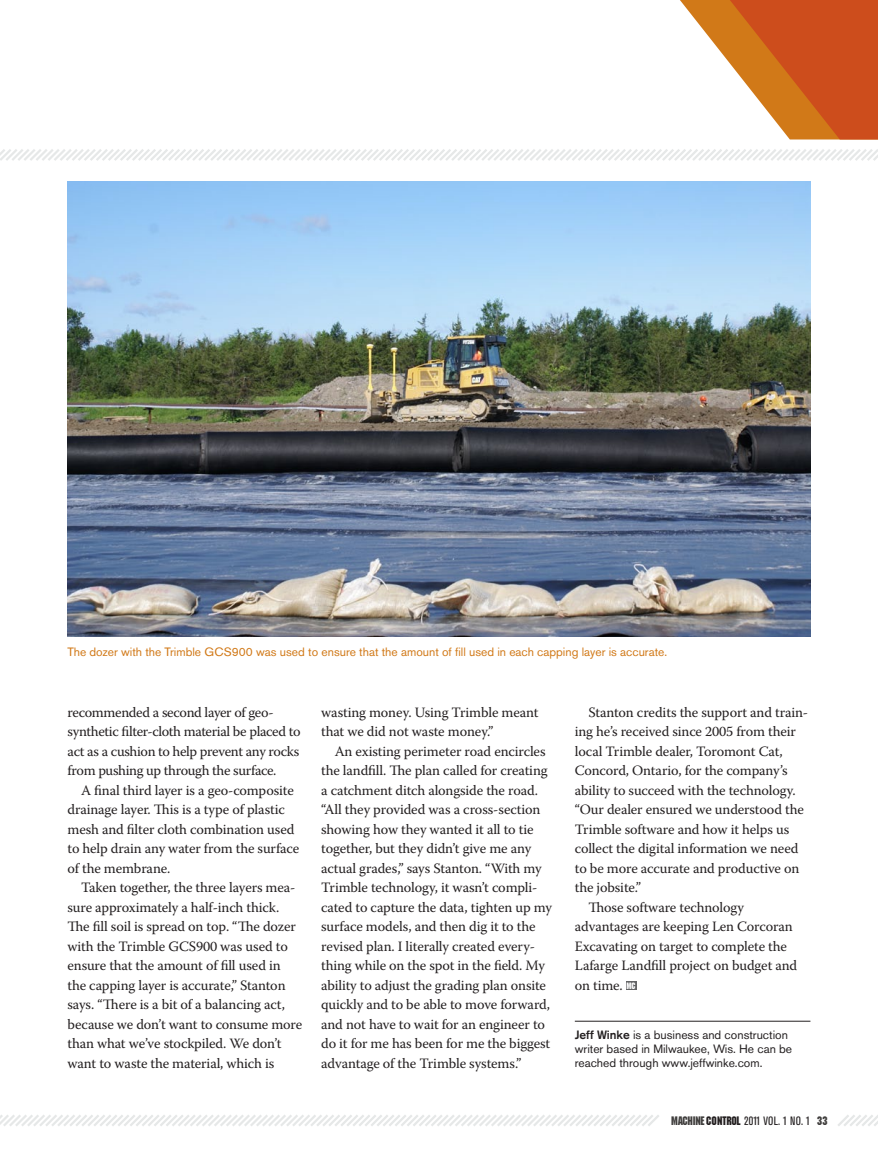
<style>
.page{position:relative;width:878px;height:1161px;background:#fff}
.page>*{position:absolute;margin:0;border:0;box-sizing:border-box;transform-origin:0 0}
.t1{font:14.25px/19.5px "Warnock Pro";letter-spacing:-.01em;color:#231f20}
.t2{font:12px/14.2px "Akzidenz Grotesk BE";color:#231f20}
.t3{font:12px "Akzidenz Grotesk BE";color:#d17918}
.t4{font:condensed 12px "Akzidenz Grotesk BE";letter-spacing:.01em;color:#231f20}
.s1{font-family:"Machine Std";font-size:9px;color:#fff}
.s2{font-weight:500}
.s3{font-family:"Machine Std";font-stretch:normal;color:#403e3d}
.s4{font-family:"Machine Std";font-stretch:normal}
</style>
<div class="page">
<svg style="left:0;top:1115px;width:659px;height:11px"></svg>
<svg style="left:838px;top:1115px;width:40px;height:11px"></svg>
<svg style="left:0;top:149px;width:878px;height:12px"></svg>
<hr style="left:574px;top:1021px;width:236px;height:1px;background:#231f20">
<div style="left:626px;top:981px;width:10px;height:9px;background:#636466"></div>
<img style="left:68px;top:181px;width:742px;height:456px">
<svg style="left:680px;top:0;width:197px;height:140px"></svg>
<p class="t3" style="left:68px;top:645px;width:601px">The dozer with the Trimble GCS900 was used to ensure that the amount of fill used in each capping layer is accurate.</p>
<p class="t1" style="left:68px;top:702px;width:235px">recommended a second layer of geo&shy;synthetic filter-cloth material be placed to act as a cushion to help prevent any rocks from pushing up through the surface.</p>
<p class="t1" style="left:68px;top:780px;width:233px;text-indent:13px">A final third layer is a geo-composite drainage layer. This is a type of plastic mesh and filter cloth combination used to help drain any water from the surface of the membrane.</p>
<p class="t1" style="left:68px;top:878px;width:236px;text-indent:13px">Taken together, the three layers mea&shy;sure approximately a half-inch thick.<br>The fill soil is spread on top. “The dozer with the Trimble GCS900 was used to ensure that the amount of fill used in the capping layer is accurate,” Stanton says. “There is a bit of a balancing act, because we don’t want to consume more than what we’ve stockpiled. We don’t want to waste the material, which is</p>
<p class="t1" style="left:321px;top:702px;width:219px">wasting money. Using Trimble meant that we did not waste money.”</p>
<p class="t1" style="left:321px;top:741px;width:232px;text-indent:13px">An existing perimeter road encircles the landfill. The plan called for creating a catchment ditch alongside the road. “All they provided was a cross-section showing how they wanted it all to tie together, but they didn’t give me any actual grades,” says Stanton. “With my Trimble technology, it wasn’t compli&shy;cated to capture the data, tighten up my surface models, and then dig it to the revised plan. I literally created every&shy;thing while on the spot in the field. My ability to adjust the grading plan onsite quickly and to be able to move forward, and not have to wait for an engineer to do it for me has been for me the biggest advantage of the Trimble systems.”</p>
<p class="t1" style="left:588px;top:702px;width:221px">Stanton credits the support and train-</p>
<p class="t1" style="left:575px;top:722px;width:222px">ing he’s received since 2005 from their</p>
<p class="t1" style="left:575px;top:741px;width:209px">local Trimble dealer, Toromont Cat,</p>
<p class="t1" style="left:575px;top:761px;width:214px">Concord, Ontario, for the company’s</p>
<p class="t1" style="left:575px;top:780px;width:222px">ability to succeed with the technology.</p>
<p class="t1" style="left:575px;top:800px;width:230px">“Our dealer ensured we understood the</p>
<p class="t1" style="left:575px;top:819px;width:216px">Trimble software and how it helps us</p>
<p class="t1" style="left:575px;top:839px;width:225px">collect the digital information we need</p>
<p class="t1" style="left:575px;top:858px;width:226px">to be more accurate and productive on</p>
<p class="t1" style="left:575px;top:878px;width:68px">the jobsite.”</p>
<p class="t1" style="left:588px;top:897px;width:157px">Those software technology</p>
<p class="t1" style="left:575px;top:917px;width:219px">advantages are keeping Len Corcoran</p>
<p class="t1" style="left:575px;top:936px;width:213px">Excavating on target to complete the</p>
<p class="t1" style="left:575px;top:956px;width:224px">Lafarge Landfill project on budget and</p>
<p class="t1" style="left:575px;top:975px;width:62px">on time. <span class="s1">MC</span></p>
<p class="t2" style="left:574px;top:1028px;width:219px"><span class="s2">Jeff Winke</span> is a business and construction writer based in Milwaukee, Wis. He can be reached through www.jeffwinke.com.</p>
<p class="t4" style="left:671px;top:1114px;width:158px"><span class="s3">MACHINE</span> <span class="s4">CONTROL</span> 2011 Vol. 1 No. 1 <span class="s3">33</span></p>
</div>
